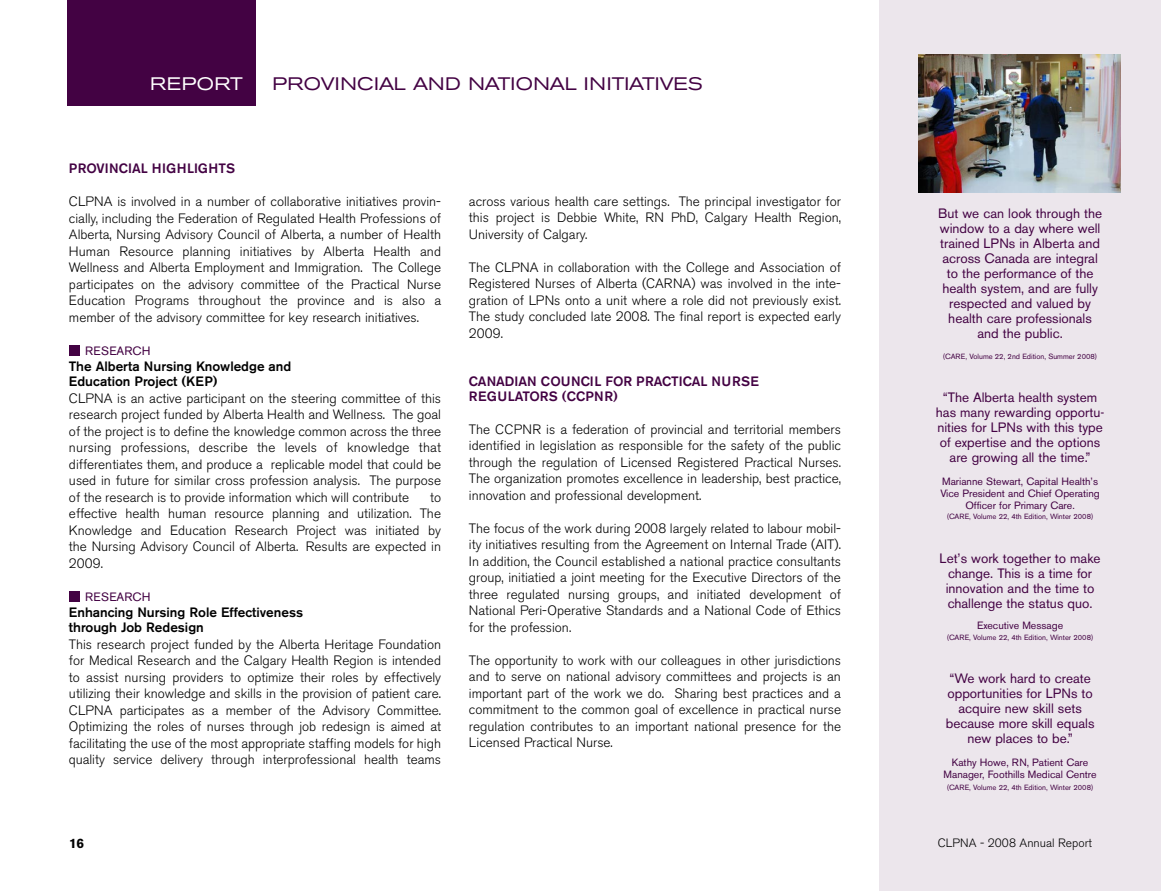
<style>
.page{position:relative;width:1161px;height:891px;background:#fff}
.page>*{position:absolute;margin:0;border:0;box-sizing:border-box;transform-origin:0 0}
.t1{font:expanded 18px "Akzidenz Grotesk BE";color:#430243}
.t2{font:expanded 18px "Akzidenz Grotesk BE";letter-spacing:.02em;color:#fff}
.t3{font:300 13.5px/16.5px "Akzidenz Grotesk BE";color:#000;text-align:justify}
.t4{font:13.5px/15px "Akzidenz Grotesk BE";color:#430243;text-align:center}
.t5{font:500 13.5px/15px "Akzidenz Grotesk BE";color:#000}
.t6{font:500 13.5px/15px "Akzidenz Grotesk BE";color:#430243}
.t7{font:700 13.5px "Akzidenz Grotesk BE";color:#000}
.t8{font:300 12px "Akzidenz Grotesk BE";color:#000}
.t9{font:12px "Akzidenz Grotesk BE";letter-spacing:.02em;color:#430243}
.t10{font:10.5px/12px "Akzidenz Grotesk BE";color:#430243;text-align:center}
.t11{font:7.5px "Akzidenz Grotesk BE";color:#430243}
</style>
<div class="page">
<div style="left:879px;top:0;width:282px;height:891px;background:#ece6ec"></div>
<div style="left:68px;top:0;width:188px;height:106px;background:#430243"></div>
<img style="left:918px;top:54px;width:202px;height:138px">
<div style="left:69px;top:345px;width:10px;height:11px;background:#430243"></div>
<div style="left:69px;top:591px;width:10px;height:10px;background:#430243"></div>
<h1 class="t2" style="left:150px;top:77px;width:95px">REPORT</h1>
<h1 class="t1" style="left:272px;top:77px;width:432px">PROVINCIAL AND NATIONAL INITIATIVES</h1>
<p class="t6" style="left:69px;top:162px;width:168px">PROVINCIAL HIGHLIGHTS</p>
<p class="t3" style="left:69px;top:195px;width:374px">CLPNA is involved in a number of collaborative initiatives provin&shy;cially, including the Federation of Regulated Health Professions of Alberta, Nursing Advisory Council of Alberta, a number of Health Human Resource planning initiatives by Alberta Health and Wellness and Alberta Employment and Immigration. The College participates on the advisory committee of the Practical Nurse Education Programs throughout the province and is also a member of the advisory committee for key research initiatives.</p>
<p class="t9" style="left:85px;top:346px;width:67px">RESEARCH</p>
<p class="t5" style="left:69px;top:360px;width:224px">The Alberta Nursing Knowledge and<br>Education Project (KEP)</p>
<p class="t3" style="left:69px;top:391px;width:374px">CLPNA is an active participant on the steering committee of this research project funded by Alberta Health and Wellness. The goal of the project is to define the knowledge common across the three nursing professions, describe the levels of knowledge that differentiates them, and produce a replicable model that could be used in future for similar cross profession analysis. The purpose of the research is to provide information which will contribute</p>
<p class="t3" style="left:69px;top:490px;width:374px;text-indent:361px">to effective health human resource planning and utilization. The Knowledge and Education Research Project was initiated by the Nursing Advisory Council of Alberta. Results are expected in 2009.</p>
<p class="t9" style="left:85px;top:592px;width:67px">RESEARCH</p>
<p class="t5" style="left:69px;top:606px;width:236px">Enhancing Nursing Role Effectiveness through Job Redesign</p>
<p class="t3" style="left:69px;top:637px;width:374px">This research project funded by the Alberta Heritage Foundation for Medical Research and the Calgary Health Region is intended to assist nursing providers to optimize their roles by effectively utilizing their knowledge and skills in the provision of patient care.<br>CLPNA participates as a member of the Advisory Committee.<br>Optimizing the roles of nurses through job redesign is aimed at facilitating the use of the most appropriate staffing models for high quality service delivery through interprofessional health teams</p>
<p class="t3" style="left:469px;top:194px;width:374px">across various health care settings. The principal investigator for this project is Debbie White, RN PhD, Calgary Health Region, University of Calgary.</p>
<p class="t3" style="left:469px;top:260px;width:374px">The CLPNA in collaboration with the College and Association of Registered Nurses of Alberta (CARNA) was involved in the inte&shy;gration of LPNs onto a unit where a role did not previously exist.<br>The study concluded late 2008. The final report is expected early 2009.</p>
<p class="t6" style="left:469px;top:375px;width:292px">CANADIAN COUNCIL FOR PRACTICAL NURSE<br>REGULATORS (CCPNR)</p>
<p class="t3" style="left:469px;top:422px;width:374px">The CCPNR is a federation of provincial and territorial members identified in legislation as responsible for the safety of the public through the regulation of Licensed Registered Practical Nurses.<br>The organization promotes excellence in leadership, best practice, innovation and professional development.</p>
<p class="t3" style="left:469px;top:521px;width:374px">The focus of the work during 2008 largely related to labour mobil&shy;ity initiatives resulting from the Agreement on Internal Trade (AIT).<br>In addition, the Council established a national practice consultants group, initiatied a joint meeting for the Executive Directors of the three regulated nursing groups, and initiated development of National Peri-Operative Standards and a National Code of Ethics for the profession.</p>
<p class="t3" style="left:469px;top:653px;width:374px">The opportunity to work with our colleagues in other jurisdictions and to serve on national advisory committees and projects is an important part of the work we do. Sharing best practices and a commitment to the common goal of excellence in practical nurse regulation contributes to an important national presence for the Licensed Practical Nurse.</p>
<p class="t4" style="left:938px;top:207px;width:165px">But we can look through the window to a day where well trained LPNs in Alberta and across Canada are integral to the performance of the health system, and are fully respected and valued by health care professionals and the public.</p>
<p class="t11" style="left:943px;top:353px;width:156px">(CARE, Volume 22, 2nd Edition, Summer 2008)</p>
<p class="t4" style="left:936px;top:392px;width:170px">“The Alberta health system has many rewarding opportu&shy;nities for LPNs with this type of expertise and the options are growing all the time.”</p>
<p class="t10" style="left:940px;top:476px;width:161px">Marianne Stewart, Capital Health’s<br>Vice President and Chief Operating<br>Officer for Primary Care.</p>
<p class="t11" style="left:947px;top:514px;width:148px">(CARE, Volume 22, 4th Edition, Winter 2008)</p>
<p class="t4" style="left:940px;top:552px;width:162px">Let’s work together to make change. This is a time for innovation and the time to challenge the status quo.</p>
<p class="t10" style="left:977px;top:620px;width:88px">Executive Message</p>
<p class="t11" style="left:947px;top:634px;width:148px">(CARE, Volume 22, 4th Edition, Winter 2008)</p>
<p class="t4" style="left:946px;top:673px;width:150px">“We work hard to create opportunities for LPNs to acquire new skill sets because more skill equals new places to be.”</p>
<p class="t10" style="left:944px;top:757px;width:155px">Kathy Howe, RN, Patient Care<br>Manager, Foothills Medical Centre</p>
<p class="t11" style="left:947px;top:784px;width:148px">(CARE, Volume 22, 4th Edition, Winter 2008)</p>
<p class="t7" style="left:69px;top:838px;width:17px">16</p>
<p class="t8" style="left:938px;top:838px;width:156px">CLPNA - 2008 Annual Report</p>
</div>
